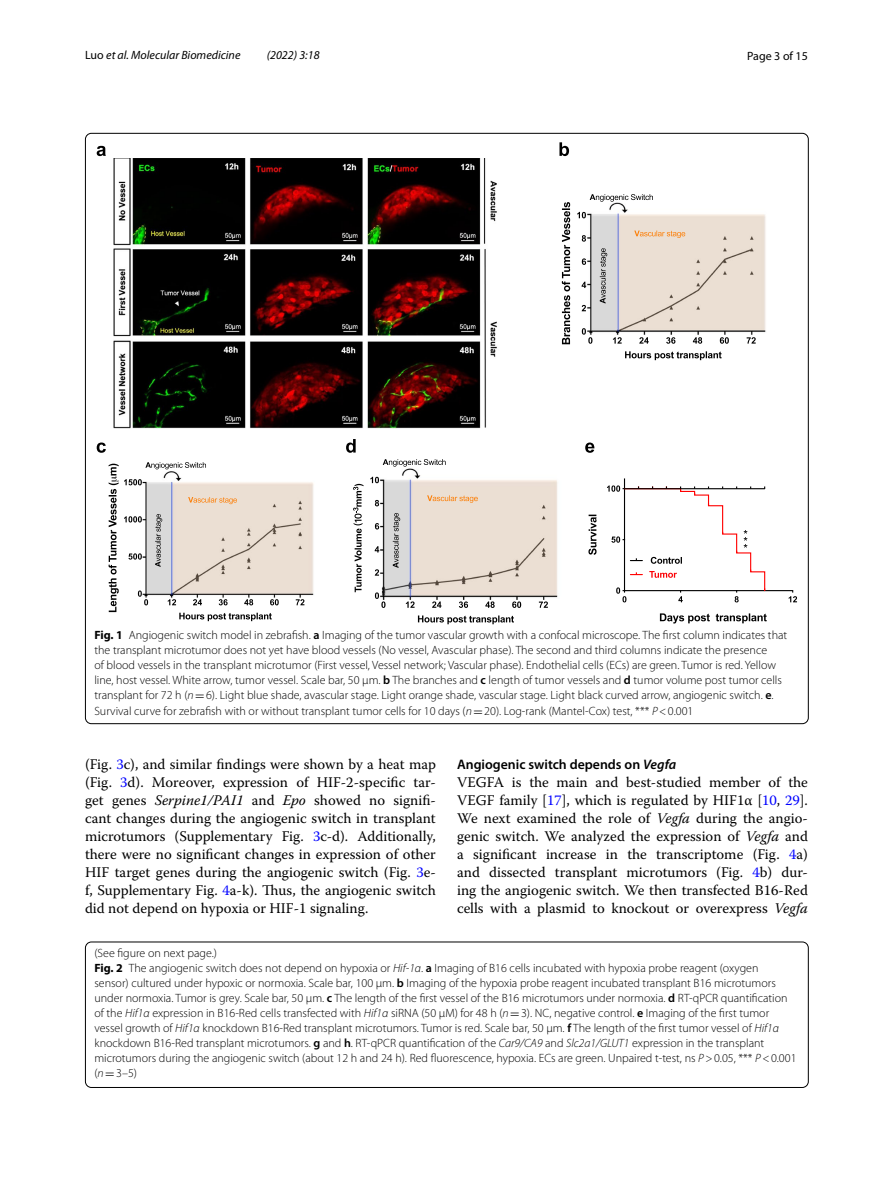
<style>
.page{position:relative;width:893px;height:1187px;background:#fff}
.page>*{position:absolute;margin:0;border:0;box-sizing:border-box;transform-origin:0 0}
.t1{font:14.7px/18px "Warnock Pro";color:#000;text-align:justify}
.t2{font:600 13.8px "Myriad Pro";color:#000}
.t3{font:300 12px/15px "Myriad Pro";color:#000}
.t4{font:italic 12px "Myriad Pro";color:#000}
.t5{font:12px "Myriad Pro";color:#000}
.s1{font-style:normal}
.s2{font-weight:700}
.s3{font-weight:600}
.s4{font-style:italic}
.s5{font-family:"MTSY";font-weight:400}
.s6{color:#00f}
</style>
<div class="page">
<img style="left:113px;top:158px;width:653px;height:441px">
<svg style="left:585px;top:442px;width:9px;height:11px"></svg>
<svg style="left:559px;top:142px;width:10px;height:14px"></svg>
<svg style="left:97px;top:442px;width:9px;height:11px"></svg>
<svg style="left:346px;top:439px;width:10px;height:14px"></svg>
<hr style="left:624px;top:590px;width:169px;height:1px;background:#000">
<svg style="left:789px;top:590px;width:8px;height:12px"></svg>
<hr style="left:624px;top:478px;width:1px;height:112px;background:#000">
<svg style="left:588px;top:514px;width:8px;height:41px"></svg>
<svg style="left:607px;top:485px;width:159px;height:117px"></svg>
<svg style="left:660px;top:613px;width:107px;height:10px"></svg>
<svg style="left:613px;top:337px;width:9px;height:6px"></svg>
<svg style="left:639px;top:337px;width:10px;height:6px"></svg>
<svg style="left:666px;top:337px;width:9px;height:7px"></svg>
<svg style="left:693px;top:337px;width:9px;height:7px"></svg>
<svg style="left:720px;top:337px;width:9px;height:7px"></svg>
<svg style="left:747px;top:337px;width:9px;height:6px"></svg>
<svg style="left:582px;top:328px;width:10px;height:16px"></svg>
<svg style="left:582px;top:305px;width:4px;height:6px"></svg>
<svg style="left:582px;top:281px;width:4px;height:7px"></svg>
<svg style="left:582px;top:258px;width:4px;height:7px"></svg>
<svg style="left:582px;top:235px;width:4px;height:7px"></svg>
<svg style="left:577px;top:212px;width:9px;height:6px"></svg>
<svg style="left:562px;top:202px;width:8px;height:142px"></svg>
<svg style="left:625px;top:351px;width:97px;height:9px"></svg>
<svg style="left:600px;top:248px;width:7px;height:55px"></svg>
<svg style="left:634px;top:230px;width:51px;height:8px"></svg>
<svg style="left:590px;top:194px;width:63px;height:8px"></svg>
<svg style="left:296px;top:599px;width:8px;height:6px"></svg>
<svg style="left:109px;top:462px;width:170px;height:159px"></svg>
<svg style="left:406px;top:601px;width:9px;height:6px"></svg>
<svg style="left:432px;top:601px;width:9px;height:6px"></svg>
<svg style="left:459px;top:601px;width:9px;height:7px"></svg>
<svg style="left:485px;top:601px;width:10px;height:7px"></svg>
<svg style="left:512px;top:601px;width:9px;height:7px"></svg>
<svg style="left:539px;top:601px;width:9px;height:6px"></svg>
<svg style="left:375px;top:592px;width:10px;height:16px"></svg>
<svg style="left:375px;top:569px;width:4px;height:6px"></svg>
<svg style="left:375px;top:546px;width:4px;height:6px"></svg>
<svg style="left:375px;top:523px;width:4px;height:6px"></svg>
<svg style="left:375px;top:500px;width:4px;height:6px"></svg>
<svg style="left:370px;top:477px;width:9px;height:6px"></svg>
<svg style="left:353px;top:484px;width:11px;height:108px"></svg>
<svg style="left:418px;top:615px;width:96px;height:9px"></svg>
<svg style="left:393px;top:513px;width:7px;height:55px"></svg>
<svg style="left:427px;top:495px;width:51px;height:7px"></svg>
<svg style="left:383px;top:459px;width:63px;height:7px"></svg>
<svg style="left:97px;top:146px;width:9px;height:10px"></svg>
<div style="left:85px;top:941px;width:723px;height:146px;border:1px solid #000;border-radius:6px"></div>
<p class="t4" style="left:85px;top:48px;width:157px"><span class="s1">Luo</span> et al. Molecular Biomedicine</p>
<p class="t4" style="left:267px;top:48px;width:54px">(2022) 3:18</p>
<p class="t5" style="left:747px;top:48px;width:62px">Page 3 of 15</p>
<p class="t3" style="left:94px;top:628px;width:694px"><span class="s2">Fig. 1</span> Angiogenic switch model in zebrafish. <span class="s3">a</span> Imaging of the tumor vascular growth with a confocal microscope. The first column indicates that the transplant microtumor does not yet have blood vessels (No vessel, Avascular phase). The second and third columns indicate the presence<br>of blood vessels in the transplant microtumor (First vessel, Vessel network; Vascular phase). Endothelial cells (ECs) are green. Tumor is red. Yellow line, host vessel. White arrow, tumor vessel. Scale bar, 50 μm. <span class="s3">b</span> The branches and <span class="s3">c</span> length of tumor vessels and <span class="s3">d</span> tumor volume post tumor cells transplant for 72 h (<span class="s4">n</span><span class="s5">=</span>6). Light blue shade, avascular stage. Light orange shade, vascular stage. Light black curved arrow, angiogenic switch. <span class="s3">e</span>.<br>Survival curve for zebrafish with or without transplant tumor cells for 10 days (<span class="s4">n</span><span class="s5">=</span>20). Log-rank (Mantel-Cox) test, *** <span class="s4">P</span>&lt;0.001</p>
<p class="t1" style="left:85px;top:754px;width:352px">(Fig. <span class="s6">3</span>c), and similar findings were shown by a heat map (Fig. <span class="s6">3</span>d). Moreover, expression of HIF-2-specific tar&shy;get genes <span class="s4">Serpine1/PAI1</span> and <span class="s4">Epo</span> showed no signifi&shy;cant changes during the angiogenic switch in transplant microtumors (Supplementary Fig. <span class="s6">3</span>c-d). Additionally, there were no significant changes in expression of other HIF target genes during the angiogenic switch (Fig. <span class="s6">3</span>e&shy;f, Supplementary Fig. <span class="s6">4</span>a-k). Thus, the angiogenic switch did not depend on hypoxia or HIF-1 signaling.</p>
<p class="t2" style="left:457px;top:755px;width:221px">Angiogenic switch depends on <span class="s4">Vegfa</span></p>
<p class="t1" style="left:457px;top:772px;width:352px">VEGFA is the main and best-studied member of the VEGF family [<span class="s6">17</span>], which is regulated by HIF1α [<span class="s6">10</span>, <span class="s6">29</span>].<br>We next examined the role of <span class="s4">Vegfa</span> during the angio&shy;genic switch. We analyzed the expression of <span class="s4">Vegfa</span> and a significant increase in the transcriptome (Fig. <span class="s6">4</span>a) and dissected transplant microtumors (Fig. <span class="s6">4</span>b) dur&shy;ing the angiogenic switch. We then transfected B16-Red cells with a plasmid to knockout or overexpress <span class="s4">Vegfa</span></p>
<p class="t3" style="left:94px;top:945px;width:124px">(See figure on next page.)</p>
<p class="t3" style="left:94px;top:960px;width:704px"><span class="s2">Fig. 2</span> The angiogenic switch does not depend on hypoxia or <span class="s4">Hif-1α</span>. <span class="s3">a</span> Imaging of B16 cells incubated with hypoxia probe reagent (oxygen<br>sensor) cultured under hypoxic or normoxia. Scale bar, 100 μm. <span class="s3">b</span> Imaging of the hypoxia probe reagent incubated transplant B16 microtumors under normoxia. Tumor is grey. Scale bar, 50 μm. <span class="s3">c</span> The length of the first vessel of the B16 microtumors under normoxia. <span class="s3">d</span> RT-qPCR quantification of the <span class="s4">Hif1α</span> expression in B16-Red cells transfected with <span class="s4">Hif1α</span> siRNA (50 μM) for 48 h (<span class="s4">n</span><span class="s5">=</span>3). NC, negative control. <span class="s3">e</span> Imaging of the first tumor vessel growth of <span class="s4">Hif1α</span> knockdown B16-Red transplant microtumors. Tumor is red. Scale bar, 50 μm. <span class="s3">f</span> The length of the first tumor vessel of <span class="s4">Hif1α </span>knockdown B16-Red transplant microtumors. <span class="s3">g</span> and <span class="s3">h</span>. RT-qPCR quantification of the <span class="s4">Car9/CA9</span> and <span class="s4">Slc2a1/GLUT1</span> expression in the transplant microtumors during the angiogenic switch (about 12 h and 24 h). Red fluorescence, hypoxia. ECs are green. Unpaired t-test, ns <span class="s4">P</span>&gt;0.05, *** <span class="s4">P</span>&lt;0.001 (<span class="s4">n</span><span class="s5">=</span>3–5)</p>
</div>
